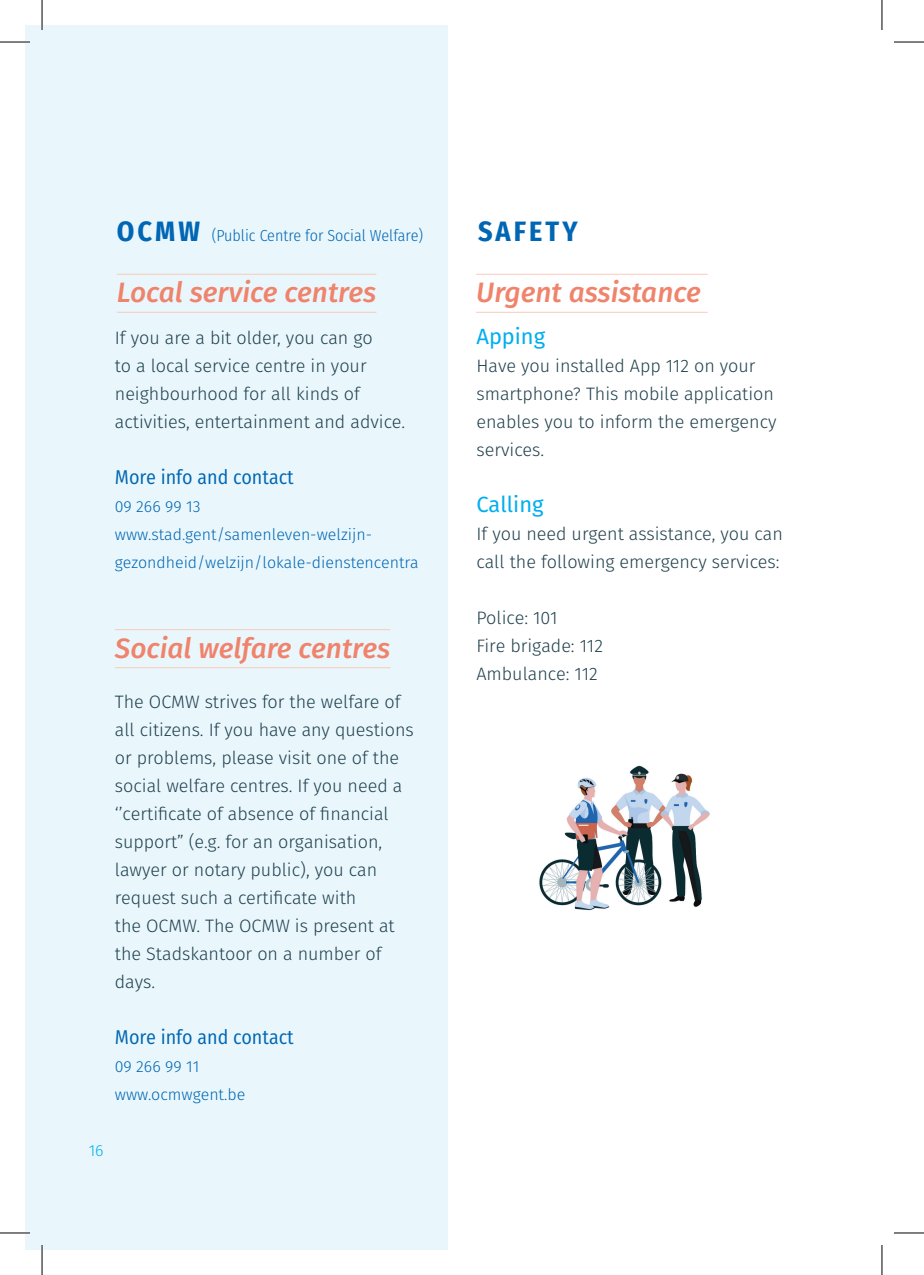
<style>
.page{position:relative;width:924px;height:1275px;background:#fff}
.page>*{position:absolute;margin:0;border:0;box-sizing:border-box;transform-origin:0 0}
.t1{font:italic 500 28px "Fira Sans";color:#f0836b}
.t2{font:700 28px "Fira Sans Condensed";letter-spacing:.11em;color:#0166b3}
.t3{font:22px "Fira Sans";color:#00aeef}
.t4{font:20px "Fira Sans Condensed";color:#0166b3}
.t5{font:300 18px/28px "Fira Sans";color:#20404d}
.t6{font:300 16px/28px "Fira Sans";color:#0166b3}
.t7{font:300 16px "Fira Sans Condensed";color:#0166b3}
.t8{font:300 16px "Fira Sans";color:#00aeef}
.s1{font-weight:700;font-size:28px}
</style>
<div class="page">
<hr style="left:476px;top:312px;width:231px;height:1px;background:#f9cab9">
<hr style="left:476px;top:274px;width:231px;height:1px;background:#f9cab9">
<img style="left:539px;top:765px;width:171px;height:146px">
<div style="left:25px;top:25px;width:422px;height:1225px;background:#e9f7fd"></div>
<hr style="left:117px;top:312px;width:259px;height:1px;background:#f9cab9">
<hr style="left:117px;top:274px;width:259px;height:1px;background:#f9cab9">
<hr style="left:115px;top:667px;width:275px;height:1px;background:#f9cab9">
<hr style="left:115px;top:629px;width:275px;height:1px;background:#f9cab9">
<hr style="left:0;top:41px;width:30px;height:2px;background:#fff">
<hr style="left:0;top:1231px;width:30px;height:3px;background:#fff">
<hr style="left:41px;top:0;width:2px;height:30px;background:#fff">
<hr style="left:41px;top:1245px;width:2px;height:30px;background:#fff">
<hr style="left:0;top:42px;width:30px;height:1px;background:#000">
<hr style="left:893px;top:42px;width:30px;height:1px;background:#000">
<hr style="left:0;top:1232px;width:30px;height:1px;background:#000">
<hr style="left:893px;top:1232px;width:30px;height:1px;background:#000">
<hr style="left:42px;top:0;width:1px;height:30px;background:#000">
<hr style="left:42px;top:1245px;width:1px;height:30px;background:#000">
<hr style="left:881px;top:0;width:1px;height:30px;background:#000">
<hr style="left:881px;top:1245px;width:1px;height:30px;background:#000">
<p class="t7" style="left:117px;top:224px;width:307px"><span class="s1">OCMW</span> (Public Centre for Social Welfare)</p>
<h1 class="t1" style="left:117px;top:270px;width:261px">Local service centres</h1>
<p class="t5" style="left:115px;top:323px;width:291px">If you are a bit older, you can go<br>to a local service centre in your neighbourhood for all kinds of activities, entertainment and advice.</p>
<p class="t4" style="left:115px;top:462px;width:180px">More info and contact</p>
<p class="t6" style="left:115px;top:492px;width:305px">09 266 99 13 www.stad.gent/samenleven-welzijn&shy;gezondheid/welzijn/lokale-dienstencentra</p>
<h1 class="t1" style="left:115px;top:625px;width:277px">Social welfare centres</h1>
<p class="t5" style="left:115px;top:687px;width:300px">The OCMW strives for the welfare of all citizens. If you have any questions or problems, please visit one of the social welfare centres. If you need a ‘’certificate of absence of financial support” (e.g. for an organisation, lawyer or notary public), you can request such a certificate with<br>the OCMW. The OCMW is present at the Stadskantoor on a number of days.</p>
<p class="t4" style="left:115px;top:1022px;width:180px">More info and contact</p>
<p class="t6" style="left:115px;top:1052px;width:132px">09 266 99 11 www.ocmwgent.be</p>
<p class="t8" style="left:89px;top:1138px;width:16px">16</p>
<h1 class="t2" style="left:478px;top:208px;width:101px">SAFETY</h1>
<h1 class="t1" style="left:476px;top:270px;width:226px">Urgent assistance</h1>
<p class="t3" style="left:476px;top:319px;width:70px">Apping</p>
<p class="t5" style="left:476px;top:351px;width:301px">Have you installed App 112 on your smartphone? This mobile application enables you to inform the emergency services.</p>
<p class="t3" style="left:476px;top:487px;width:69px">Calling</p>
<p class="t5" style="left:476px;top:519px;width:308px">If you need urgent assistance, you can call the following emergency services:</p>
<p class="t5" style="left:476px;top:603px;width:128px">Police: 101<br>Fire brigade: 112<br>Ambulance: 112</p>
</div>
